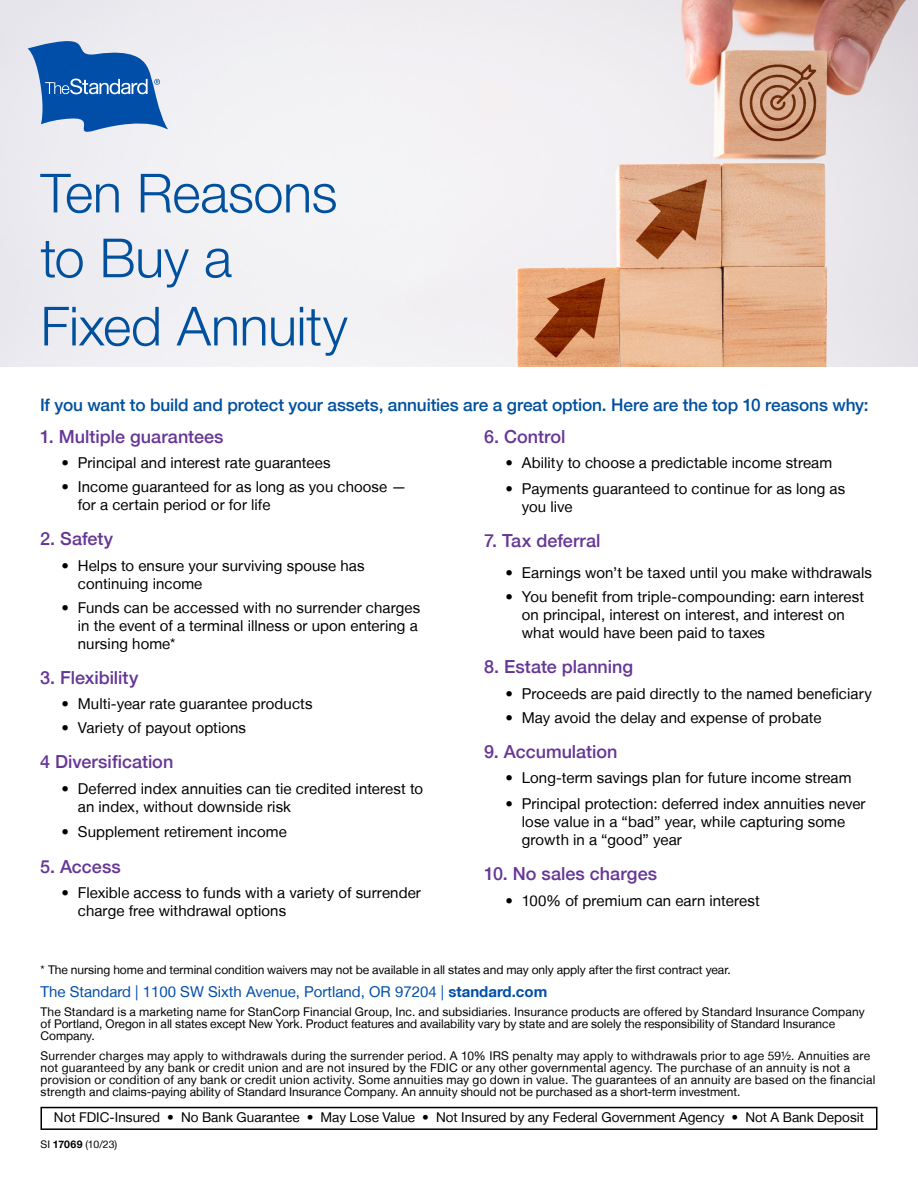
<style>
.page{position:relative;width:918px;height:1188px;background:#fff}
.page>*{position:absolute;margin:0;border:0;box-sizing:border-box;transform-origin:0 0}
.t1{font:300 54px/66.4px "Helvetica Neue LT";letter-spacing:-.01em;color:#00509e}
.t2{font:500 18px "Helvetica Neue LT";color:#663695}
.t3{font:500 17.25px "Helvetica Neue LT";letter-spacing:-.01em;color:#00509e}
.t4{font:15px/18px "Helvetica Neue LT";letter-spacing:.005em;color:#000}
.t5{font:15px "Helvetica Neue LT";color:#004ea8}
.t6{font:13.5px "Helvetica Neue LT";color:#000}
.t7{font:12px/12px "Helvetica Neue LT";letter-spacing:.01em;color:#000}
.t8{font:10.5px "Helvetica Neue LT";color:#000}
.s1{font-weight:700}
</style>
<div class="page">
<img style="left:0;top:0;width:918px;height:367px">
<svg style="left:28px;top:40px;width:140px;height:97px;background:#608ec6"></svg>
<div style="left:40px;top:1107px;width:838px;height:23px;border:2px solid #000"></div>
<h1 class="t1" style="left:40px;top:159px;width:309px">Ten Reasons to Buy a<br>Fixed Annuity</h1>
<p class="t3" style="left:40px;top:395px;width:830px">If you want to build and protect your assets, annuities are a great option. Here are the top 10 reasons why:</p>
<p class="t2" style="left:40px;top:426px;width:185px">1. Multiple guarantees</p>
<p class="t4" style="left:62px;top:454px;width:270px">• Principal and interest rate guarantees</p>
<p class="t4" style="left:78px;top:478px;width:330px;text-indent:-16px">• Income guaranteed for as long as you choose — for a certain period or for life</p>
<p class="t2" style="left:40px;top:528px;width:75px">2. Safety</p>
<p class="t4" style="left:78px;top:556px;width:288px;text-indent:-16px">• Helps to ensure your surviving spouse has continuing income</p>
<p class="t4" style="left:78px;top:598px;width:344px;text-indent:-16px">• Funds can be accessed with no surrender charges in the event of a terminal illness or upon entering a nursing home*</p>
<p class="t2" style="left:40px;top:667px;width:100px">3. Flexibility</p>
<p class="t4" style="left:62px;top:695px;width:252px">• Multi-year rate guarantee products</p>
<p class="t4" style="left:62px;top:719px;width:186px">• Variety of payout options</p>
<p class="t2" style="left:40px;top:751px;width:135px">4 Diversification</p>
<p class="t4" style="left:78px;top:779px;width:347px;text-indent:-16px">• Deferred index annuities can tie credited interest to an index, without downside risk</p>
<p class="t4" style="left:62px;top:823px;width:227px">• Supplement retirement income</p>
<p class="t2" style="left:40px;top:855px;width:82px">5. Access</p>
<p class="t4" style="left:78px;top:884px;width:345px;text-indent:-16px">• Flexible access to funds with a variety of surrender charge free withdrawal options</p>
<p class="t2" style="left:484px;top:426px;width:83px">6. Control</p>
<p class="t4" style="left:506px;top:454px;width:328px">• Ability to choose a predictable income stream</p>
<p class="t4" style="left:522px;top:479px;width:325px;text-indent:-16px">• Payments guaranteed to continue for as long as you live</p>
<p class="t2" style="left:484px;top:530px;width:118px">7. Tax deferral</p>
<p class="t4" style="left:506px;top:564px;width:368px">• Earnings won’t be taxed until you make withdrawals</p>
<p class="t4" style="left:522px;top:588px;width:344px;text-indent:-16px">• You benefit from triple-compounding: earn interest on principal, interest on interest, and interest on what would have been paid to taxes</p>
<p class="t2" style="left:484px;top:656px;width:151px">8. Estate planning</p>
<p class="t4" style="left:506px;top:684px;width:368px">• Proceeds are paid directly to the named beneficiary</p>
<p class="t4" style="left:506px;top:708px;width:317px">• May avoid the delay and expense of probate</p>
<p class="t2" style="left:484px;top:741px;width:135px">9. Accumulation</p>
<p class="t4" style="left:506px;top:769px;width:348px">• Long-term savings plan for future income stream</p>
<p class="t4" style="left:522px;top:794px;width:345px;text-indent:-16px">• Principal protection: deferred index annuities never lose value in a “bad” year, while capturing some growth in a “good” year</p>
<p class="t2" style="left:484px;top:863px;width:175px">10. No sales charges</p>
<p class="t4" style="left:506px;top:891px;width:256px">• 100% of premium can earn interest</p>
<p class="t7" style="left:40px;top:964px;width:692px">* The nursing home and terminal condition waivers may not be available in all states and may only apply after the first contract year.</p>
<p class="t5" style="left:40px;top:982px;width:508px">The Standard | 1100 SW Sixth Avenue, Portland, OR 97204 | <span class="s1">standard.com</span></p>
<p class="t7" style="left:40px;top:1006px;width:826px">The Standard is a marketing name for StanCorp Financial Group, Inc. and subsidiaries. Insurance products are offered by Standard Insurance Company of Portland, Oregon in all states except New York. Product features and availability vary by state and are solely the responsibility of Standard Insurance<br>Company.</p>
<p class="t7" style="left:40px;top:1049px;width:836px">Surrender charges may apply to withdrawals during the surrender period. A 10% IRS penalty may apply to withdrawals prior to age 59½. Annuities are not guaranteed by any bank or credit union and are not insured by the FDIC or any other governmental agency. The purchase of an annuity is not a provision or condition of any bank or credit union activity. Some annuities may go down in value. The guarantees of an annuity are based on the financial strength and claims-paying ability of Standard Insurance Company. An annuity should not be purchased as a short-term investment.</p>
<p class="t6" style="left:54px;top:1109px;width:812px">Not FDIC-Insured • No Bank Guarantee • May Lose Value • Not Insured by any Federal Government Agency • Not A Bank Deposit</p>
<p class="t8" style="left:40px;top:1138px;width:78px">SI <span class="s1">17069</span> (10/23)</p>
</div>
